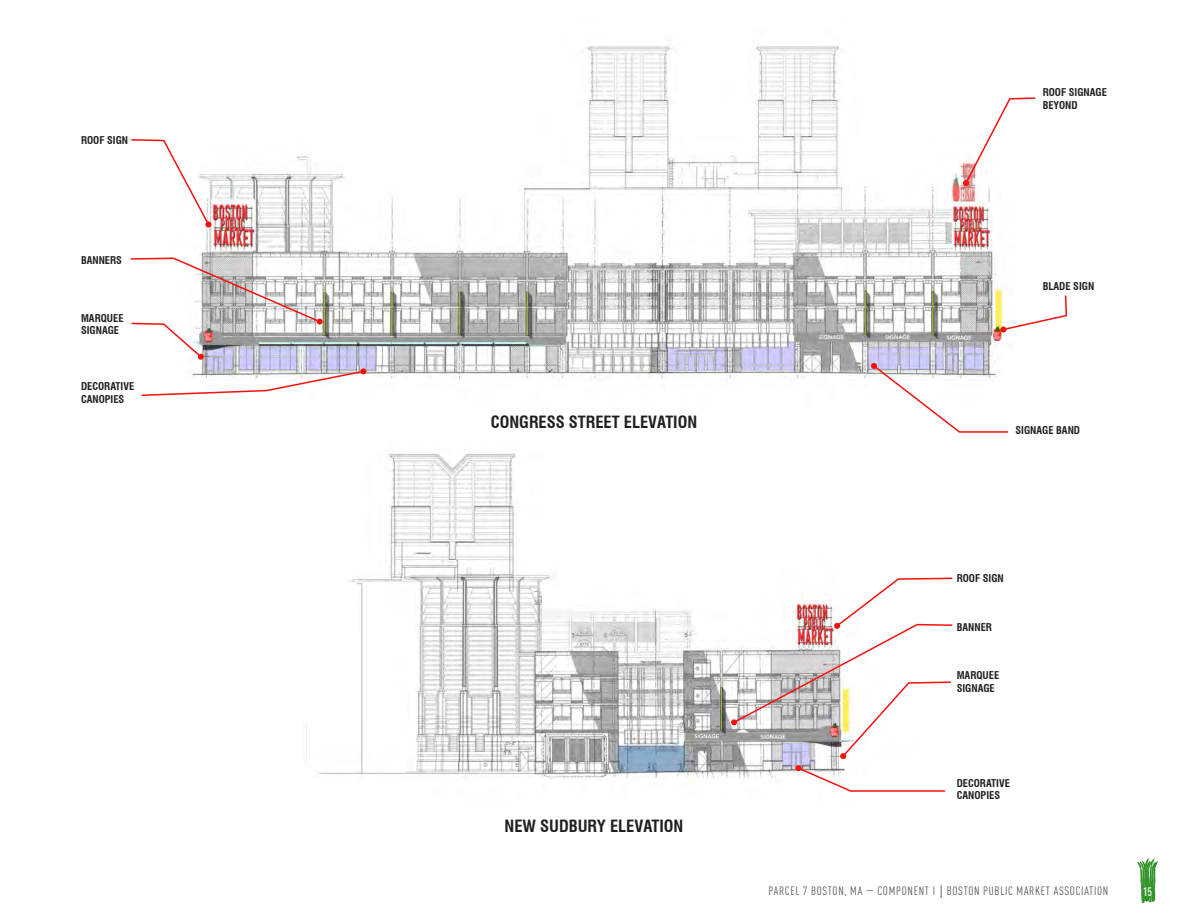
<style>
.page{position:relative;width:1188px;height:918px;background:#fff}
.page>*{position:absolute;margin:0;border:0;box-sizing:border-box;transform-origin:0 0}
.t1{font:700 condensed 16.5px "Swiss 721 BT";color:#231f20}
.t2{font:condensed 12px "DINOT";letter-spacing:.06em;color:#57585a}
.t3{font:500 condensed 12px "DINOT";color:#fff}
.t4{font:700 condensed 10.5px/12.6px "Swiss 721 BT";color:#231f20}
.s1{font-size:15px}
</style>
<div class="page">
<svg style="left:1137px;top:858px;width:21px;height:45px"></svg>
<img style="left:199px;top:46px;width:808px;height:333px">
<img style="left:677px;top:364px;width:39px;height:1px">
<img style="left:306px;top:453px;width:538px;height:326px">
<img style="left:677px;top:764px;width:39px;height:1px">
<img style="left:694px;top:734px;width:25px;height:4px">
<svg style="left:131px;top:138px;width:80px;height:89px"></svg>
<svg style="left:963px;top:97px;width:73px;height:89px"></svg>
<svg style="left:1000px;top:294px;width:68px;height:39px"></svg>
<svg style="left:871px;top:363px;width:137px;height:70px"></svg>
<svg style="left:130px;top:257px;width:193px;height:103px"></svg>
<svg style="left:141px;top:368px;width:225px;height:28px"></svg>
<svg style="left:731px;top:577px;width:222px;height:182px"></svg>
<svg style="left:795px;top:765px;width:150px;height:27px"></svg>
<p class="t4" style="left:81px;top:134px;width:49px">ROOF SIGN</p>
<p class="t4" style="left:81px;top:254px;width:42px">BANNERS</p>
<p class="t4" style="left:81px;top:311px;width:44px">MARQUEE<br>SIGNAGE</p>
<p class="t4" style="left:81px;top:380px;width:55px">DECORATIVE</p>
<p class="t4" style="left:81px;top:393px;width:45px">CANOPIES</p>
<p class="t1" style="left:491px;top:413px;width:208px">CONGRESS STREET ELEVATION</p>
<p class="t1" style="left:505px;top:816px;width:180px">NEW SUDBURY ELEVATION</p>
<p class="t4" style="left:1043px;top:86px;width:66px">ROOF SIGNAGE</p>
<p class="t4" style="left:1043px;top:99px;width:37px">BEYOND</p>
<p class="t4" style="left:1043px;top:280px;width:53px">BLADE SIGN</p>
<p class="t4" style="left:1016px;top:424px;width:66px">SIGNAGE BAND</p>
<p class="t4" style="left:957px;top:572px;width:49px">ROOF SIGN</p>
<p class="t4" style="left:957px;top:621px;width:37px">BANNER</p>
<p class="t4" style="left:957px;top:669px;width:44px">MARQUEE<br>SIGNAGE</p>
<p class="t4" style="left:957px;top:777px;width:55px">DECORATIVE</p>
<p class="t4" style="left:957px;top:789px;width:45px">CANOPIES</p>
<p class="t2" style="left:769px;top:884px;width:341px">PARCEL 7 BOSTON, MA — COMPONENT I <span class="s1">|</span> BOSTON PUBLIC MARKET ASSOCIATION</p>
<p class="t3" style="left:1143px;top:884px;width:11px">15</p>
</div>
